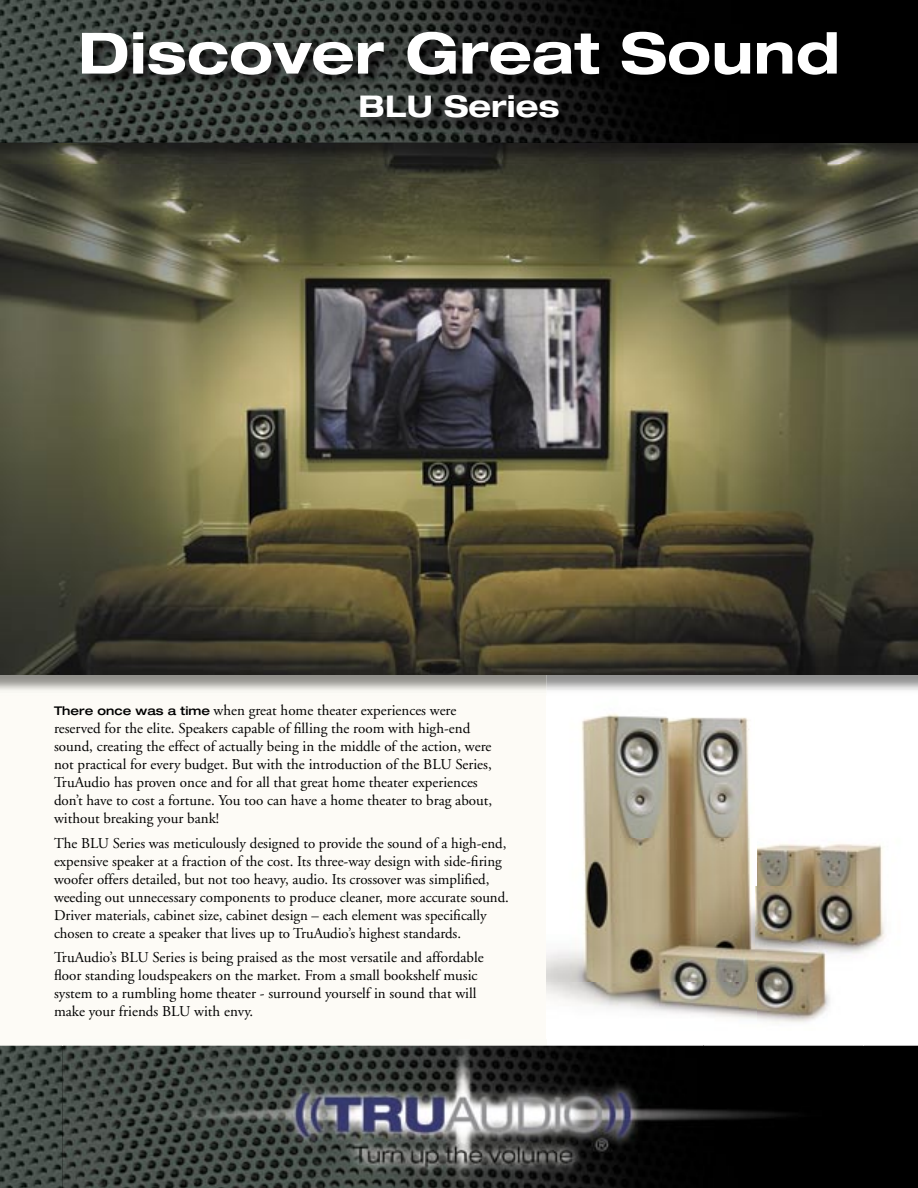
<style>
.page{position:relative;width:918px;height:1188px;background:#fff}
.page>*{position:absolute;margin:0;border:0;box-sizing:border-box;transform-origin:0 0}
.t1{font:700 expanded 57px "Helvetica Neue";color:#fff}
.t2{font:700 expanded 30px "Helvetica Neue";color:#fff}
.t3{font:15px/18px "Adobe Garamond";color:#000}
.s1{font-family:"Helvetica Neue";font-weight:500;font-stretch:expanded;font-size:12px}
</style>
<div class="page">
<img style="left:546px;top:713px;width:339px;height:311px">
<div style="left:0;top:452px;width:546px;height:682px;background:#fdfbf6"></div>
<img style="left:0;top:143px;width:918px;height:547px">
<svg style="left:0;top:0;width:918px;height:143px;background:#202422"></svg>
<img style="left:81px;top:31px;width:772px;height:102px">
<img style="left:0;top:1046px;width:918px;height:142px">
<img style="left:63px;top:1045px;width:801px;height:143px">
<h1 class="t1" style="left:78px;top:17px;width:764px">Discover Great Sound</h1>
<h2 class="t2" style="left:359px;top:88px;width:203px">BLU Series</h2>
<p class="t3" style="left:54px;top:702px;width:440px"><span class="s1">There once was a time</span> when great home theater experiences were reserved for the elite. Speakers capable of filling the room with high-end sound, creating the effect of actually being in the middle of the action, were not practical for every budget. But with the introduction of the BLU Series, TruAudio has proven once and for all that great home theater experiences don’t have to cost a fortune. You too can have a home theater to brag about, without breaking your bank!</p>
<p class="t3" style="left:54px;top:834px;width:457px">The BLU Series was meticulously designed to provide the sound of a high-end, expensive speaker at a fraction of the cost. Its three-way design with side-firing woofer offers detailed, but not too heavy, audio. Its crossover was simplified, weeding out unnecessary components to produce cleaner, more accurate sound.<br>Driver materials, cabinet size, cabinet design – each element was specifically chosen to create a speaker that lives up to TruAudio’s highest standards.</p>
<p class="t3" style="left:54px;top:949px;width:431px">TruAudio’s BLU Series is being praised as the most versatile and affordable floor standing loudspeakers on the market. From a small bookshelf music system to a rumbling home theater - surround yourself in sound that will make your friends BLU with envy.</p>
</div>
